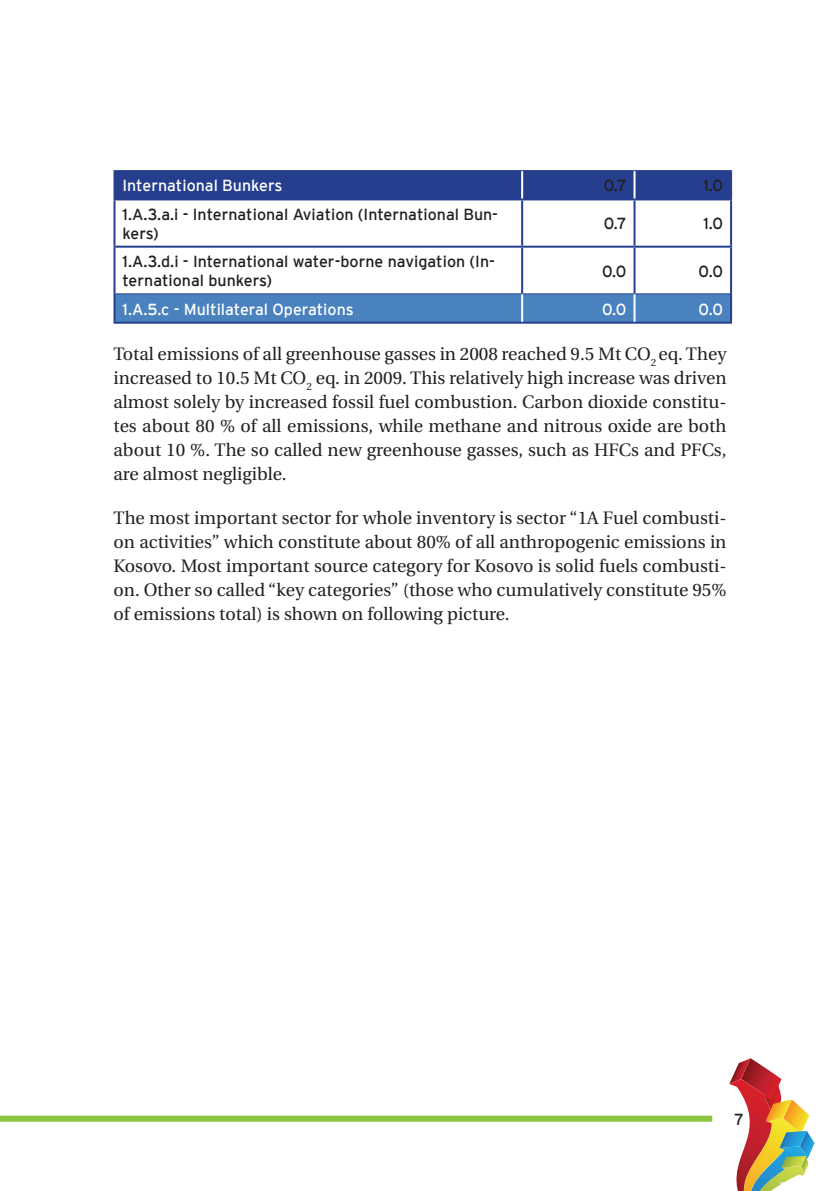
<style>
.page{position:relative;width:840px;height:1191px;background:#fff}
.page>*{position:absolute;margin:0;border:0;box-sizing:border-box;transform-origin:0 0}
.t1{font:18px/24px "Utopia";color:#231f20;text-align:justify}
.t2{font:16px/18.4px "Interstate";color:#231f20}
.t3{font:16px "Interstate";color:#fff}
</style>
<div class="page">
<svg style="left:729px;top:1058px;width:85px;height:133px"></svg>
<div style="left:0;top:1115px;width:711px;height:6px;background:#8bc63e"></div>
<div style="left:115px;top:171px;width:614px;height:27px;background:#253f8e"></div>
<svg style="left:115px;top:294px;width:614px;height:28px;background:#497fbd"></svg>
<hr style="left:113px;top:170px;width:409px;height:1px;background:#253f8e">
<hr style="left:522px;top:170px;width:112px;height:1px;background:#253f8e">
<hr style="left:634px;top:170px;width:97px;height:1px;background:#253f8e">
<hr style="left:115px;top:293px;width:407px;height:1px;background:#253f8e">
<hr style="left:522px;top:293px;width:112px;height:1px;background:#253f8e">
<hr style="left:634px;top:293px;width:95px;height:1px;background:#253f8e">
<hr style="left:113px;top:171px;width:2px;height:27px;background:#253f8e">
<hr style="left:729px;top:171px;width:2px;height:27px;background:#253f8e">
<hr style="left:113px;top:198px;width:409px;height:2px;background:#253f8e">
<hr style="left:113px;top:200px;width:2px;height:46px;background:#253f8e">
<hr style="left:522px;top:198px;width:112px;height:2px;background:#253f8e">
<hr style="left:521px;top:200px;width:2px;height:46px;background:#253f8e">
<hr style="left:634px;top:198px;width:97px;height:2px;background:#253f8e">
<hr style="left:633px;top:200px;width:2px;height:46px;background:#253f8e">
<hr style="left:729px;top:200px;width:2px;height:46px;background:#253f8e">
<hr style="left:113px;top:246px;width:409px;height:2px;background:#253f8e">
<hr style="left:113px;top:248px;width:2px;height:46px;background:#253f8e">
<hr style="left:522px;top:246px;width:112px;height:2px;background:#253f8e">
<hr style="left:521px;top:248px;width:2px;height:45px;background:#253f8e">
<hr style="left:634px;top:246px;width:97px;height:2px;background:#253f8e">
<hr style="left:633px;top:248px;width:2px;height:45px;background:#253f8e">
<hr style="left:729px;top:248px;width:2px;height:46px;background:#253f8e">
<hr style="left:113px;top:294px;width:2px;height:28px;background:#253f8e">
<hr style="left:729px;top:294px;width:2px;height:28px;background:#253f8e">
<hr style="left:113px;top:322px;width:409px;height:2px;background:#253f8e">
<hr style="left:522px;top:322px;width:112px;height:2px;background:#253f8e">
<hr style="left:634px;top:322px;width:97px;height:2px;background:#253f8e">
<hr style="left:521px;top:171px;width:2px;height:27px;background:#fff">
<hr style="left:633px;top:171px;width:2px;height:27px;background:#fff">
<hr style="left:521px;top:294px;width:2px;height:28px;background:#fff">
<hr style="left:633px;top:294px;width:2px;height:28px;background:#fff">
<p class="t3" style="left:122px;top:177px;width:161px">International Bunkers</p>
<p class="t2" style="left:603px;top:176px;width:24px">0.7</p>
<p class="t2" style="left:703px;top:176px;width:21px">1.0</p>
<p class="t2" style="left:122px;top:205px;width:377px">1.A.3.a.i - International Aviation (International Bun&shy;kers)</p>
<p class="t2" style="left:603px;top:214px;width:24px">0.7</p>
<p class="t2" style="left:703px;top:214px;width:21px">1.0</p>
<p class="t2" style="left:122px;top:252px;width:373px">1.A.3.d.i - International water-borne navigation (In&shy;ternational bunkers)</p>
<p class="t2" style="left:601px;top:262px;width:26px">0.0</p>
<p class="t2" style="left:698px;top:262px;width:26px">0.0</p>
<p class="t3" style="left:122px;top:300px;width:233px">1.A.5.c - Multilateral Operations</p>
<p class="t3" style="left:601px;top:300px;width:26px">0.0</p>
<p class="t3" style="left:698px;top:300px;width:26px">0.0</p>
<p class="t1" style="left:113px;top:342px;width:614px">Total emissions of all greenhouse gasses in 2008 reached 9.5 Mt CO<sub>2</sub> eq. They increased to 10.5 Mt CO<sub>2</sub> eq. in 2009. This relatively high increase was driven almost solely by increased fossil fuel combustion. Carbon dioxide constitu&shy;tes about 80 % of all emissions, while methane and nitrous oxide are both about 10 %. The so called new greenhouse gasses, such as HFCs and PFCs, are almost negligible.</p>
<p class="t1" style="left:113px;top:506px;width:614px">The most important sector for whole inventory is sector “1A Fuel combusti&shy;on activities” which constitute about 80% of all anthropogenic emissions in Kosovo. Most important source category for Kosovo is solid fuels combusti&shy;on. Other so called “key categories” (those who cumulatively constitute 95% of emissions total) is shown on following picture.</p>
<p class="t2" style="left:734px;top:1110px;width:11px">7</p>
</div>
